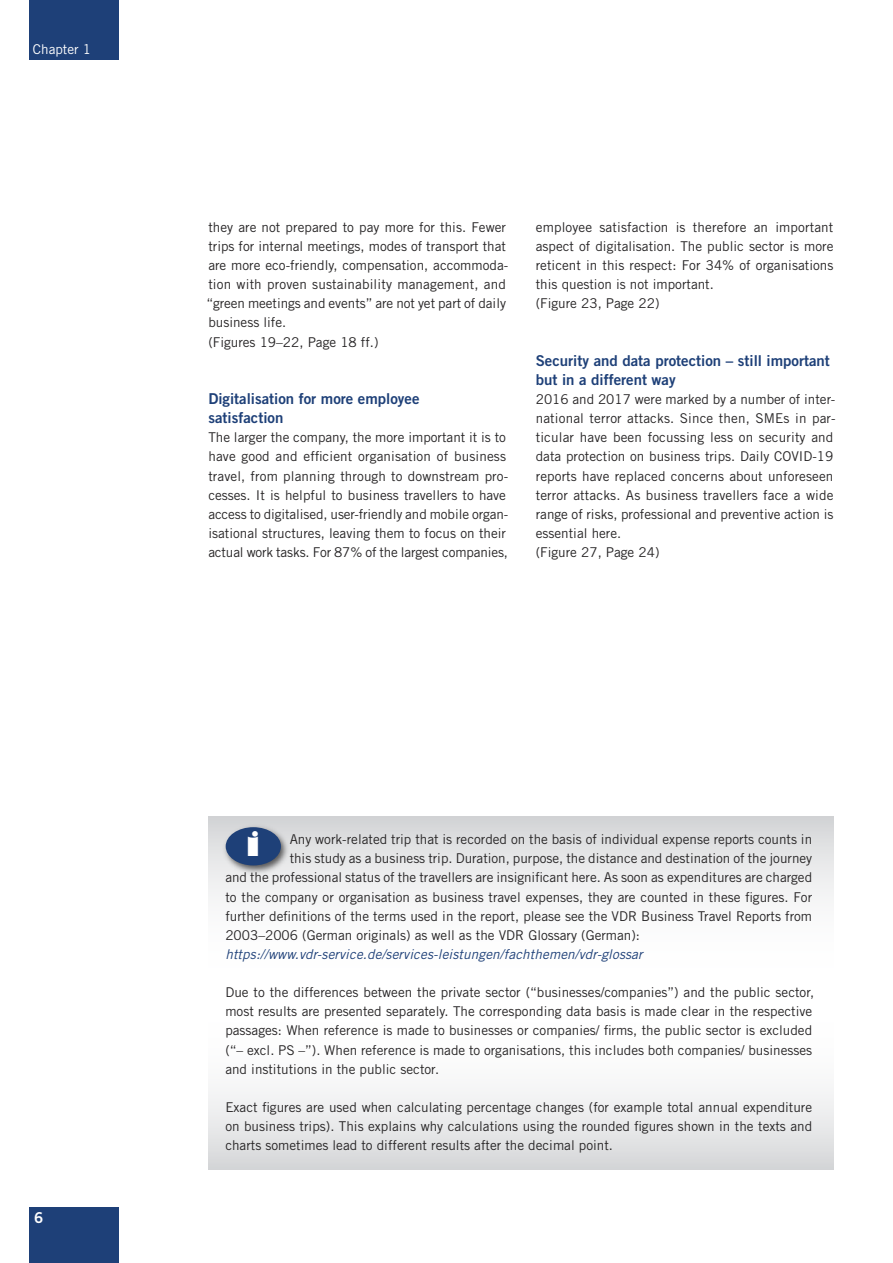
<style>
.page{position:relative;width:893px;height:1263px;background:#fff}
.page>*{position:absolute;margin:0;border:0;box-sizing:border-box;transform-origin:0 0}
.t1{font:800 33px "Gill Sans";color:#fff}
.t2{font:15px/19.2px "Trade Gothic LT Std Bd 2";color:#1e4078}
.t3{font:15px "Trade Gothic LT Std Bd 2";color:#fff}
.t4{font:13.5px/19.2px "Trade Gothic LT Std";color:#272526}
.t5{font:italic 13.5px "Trade Gothic LT Std";letter-spacing:.01em;color:#1e4078}
.t6{font:13.5px "Trade Gothic LT Std";color:#fff}
</style>
<div class="page">
<div style="left:30px;top:0;width:89px;height:60px;background:#1e4078"></div>
<div style="left:30px;top:1208px;width:89px;height:55px;background:#1e4078"></div>
<svg style="left:208px;top:816px;width:625px;height:353px"></svg>
<img style="left:218px;top:820px;width:76px;height:59px">
<div style="left:226px;top:827px;width:55px;height:38px;background:#1e4078;border-radius:50%"></div>
<p class="t6" style="left:33px;top:45px;width:60px">Chapter 1</p>
<p class="t3" style="left:34px;top:1212px;width:11px">6</p>
<p class="t4" style="left:206px;top:219px;width:303px">they are not prepared to pay more for this. Fewer trips for internal meetings, modes of transport that are more eco-friendly, compensation, accommoda&shy;tion with proven sustainability management, and “green meetings and events” are not yet part of daily business life.<br>(Figures 19–22, Page 18 ff.)</p>
<p class="t2" style="left:208px;top:390px;width:213px">Digitalisation for more employee satisfaction</p>
<p class="t4" style="left:208px;top:429px;width:301px">The larger the company, the more important it is to have good and efficient organisation of business travel, from planning through to downstream pro&shy;cesses. It is helpful to business travellers to have access to digitalised, user-friendly and mobile organ&shy;isational structures, leaving them to focus on their actual work tasks. For 87% of the largest companies,</p>
<p class="t4" style="left:536px;top:219px;width:299px">employee satisfaction is therefore an important aspect of digitalisation. The public sector is more reticent in this respect: For 34% of organisations this question is not important.<br>(Figure 23, Page 22)</p>
<p class="t2" style="left:536px;top:352px;width:296px">Security and data protection – still important but in a different way</p>
<p class="t4" style="left:536px;top:391px;width:301px">2016 and 2017 were marked by a number of inter&shy;national terror attacks. Since then, SMEs in par&shy;ticular have been focussing less on security and data protection on business trips. Daily COVID-19 reports have replaced concerns about unforeseen terror attacks. As business travellers face a wide range of risks, professional and preventive action is essential here.<br>(Figure 27, Page 24)</p>
<h1 class="t1" style="left:246px;top:826px;width:15px">i</h1>
<p class="t4" style="left:290px;top:831px;width:524px">Any work-related trip that is recorded on the basis of individual expense reports counts in</p>
<p class="t4" style="left:290px;top:850px;width:524px">this study as a business trip. Duration, purpose, the distance and destination of the journey</p>
<p class="t4" style="left:225px;top:869px;width:588px">and the professional status of the travellers are insignificant here. As soon as expenditures are charged</p>
<p class="t4" style="left:225px;top:888px;width:588px">to the company or organisation as business travel expenses, they are counted in these figures. For</p>
<p class="t4" style="left:225px;top:907px;width:588px">further definitions of the terms used in the report, please see the VDR Business Travel Reports from</p>
<p class="t4" style="left:225px;top:927px;width:416px">2003–2006 (German originals) as well as the VDR Glossary (German):</p>
<p class="t5" style="left:225px;top:949px;width:419px">https://www.vdr-service.de/services-leistungen/fachthemen/vdr-glossar</p>
<p class="t4" style="left:225px;top:984px;width:590px">Due to the differences between the private sector (“businesses/companies”) and the public sector, most results are presented separately. The corresponding data basis is made clear in the respective passages: When reference is made to businesses or companies/ firms, the public sector is excluded (“– excl. PS –”). When reference is made to organisations, this includes both companies/ businesses and institutions in the public sector.</p>
<p class="t4" style="left:225px;top:1099px;width:588px;text-align:justify">Exact figures are used when calculating percentage changes (for example total annual expenditure on business trips). This explains why calculations using the rounded figures shown in the texts and charts sometimes lead to different results after the decimal point.</p>
</div>
